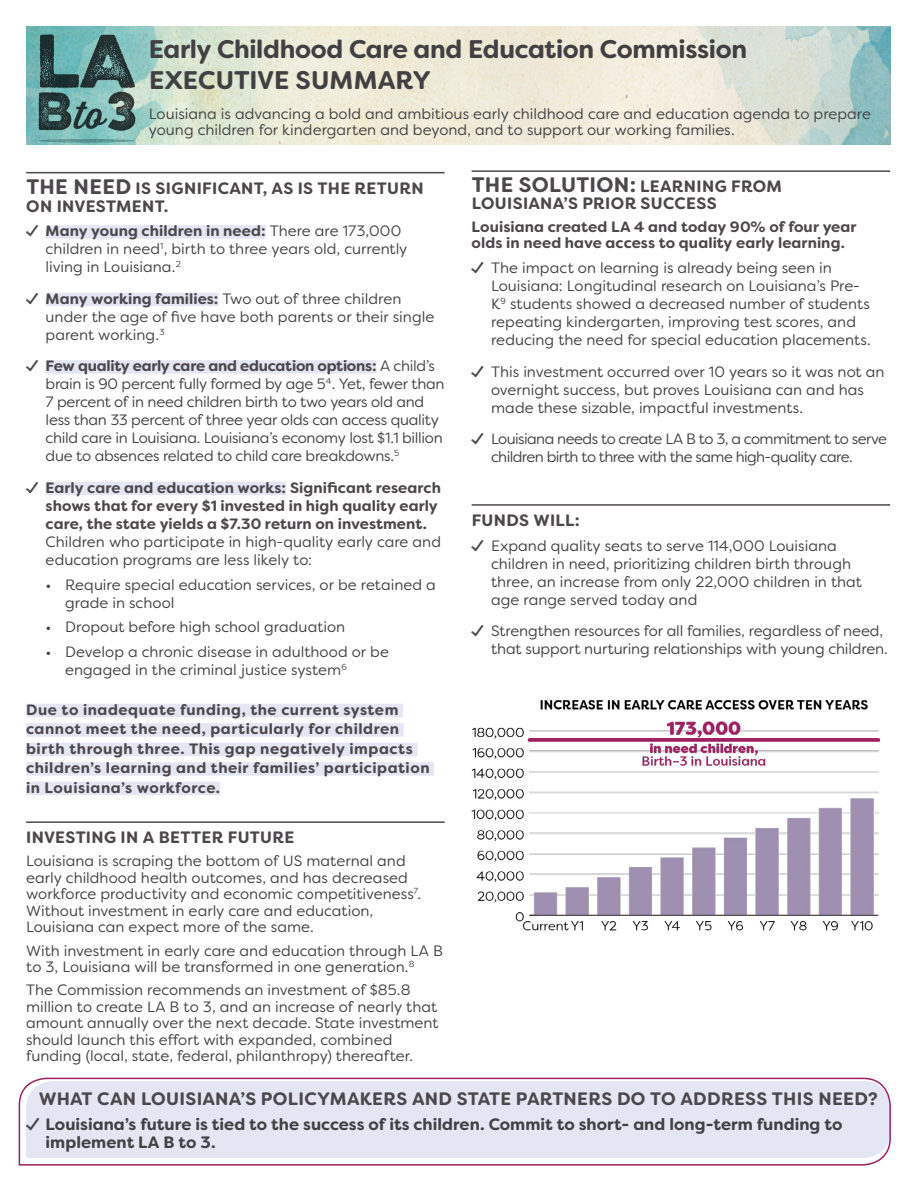
<style>
.page{position:relative;width:918px;height:1188px;background:#fff}
.page>*{position:absolute;margin:0;border:0;box-sizing:border-box;transform-origin:0 0}
.t1{font:700 25.5px/30.6px "Filson Soft";letter-spacing:-.01em;color:#414042}
.t2{font:700 21px "Filson Soft";letter-spacing:.015em;color:#4c474a}
.t3{font:700 18px "Filson Soft";letter-spacing:.015em;color:#4c474a}
.t4{font:700 16.5px/18px "Filson Soft";letter-spacing:.025em;color:#4c474a}
.t5{font:700 16.5px/18px "Filson Soft";letter-spacing:.005em;color:#414042}
.t6{font:15px/18px "Filson Soft";color:#414042}
.t7{font:700 15px/18px "Filson Soft";letter-spacing:.01em;color:#4c474a}
.t8{font:15px/18px "Filson Soft";letter-spacing:-.02em;color:#414042}
.t9{font:700 15px/19.5px "Filson Soft";letter-spacing:.035em;color:#4c474a}
.t10{font:15px/18px "Filson Soft";letter-spacing:-.04em;color:#414042}
.s1{font-size:21px}
.s2{font-family:"Le Osler Stamp Icon"}
.s3{font-weight:700;color:#4c474a}
.s4{font-family:"Le Osler Stamp Icon";font-weight:400;color:#414042}
.s5{font-weight:400;color:#414042}
.s6{font-size:16.5px}
.s7{font-family:"Le Osler Stamp Icon";font-weight:400}
</style>
<div class="page">
<img style="left:26px;top:26px;width:864px;height:119px">
<hr style="left:26px;top:172px;width:419px;height:1px;background:#4c474a">
<div style="left:46px;top:225px;width:220px;height:14px;background:#e4e6f4"></div>
<div style="left:46px;top:293px;width:173px;height:13px;background:#e4e6f4"></div>
<div style="left:46px;top:360px;width:330px;height:14px;background:#e4e6f4"></div>
<div style="left:46px;top:482px;width:240px;height:13px;background:#e4e6f4"></div>
<div style="left:26px;top:704px;width:377px;height:13px;background:#e4e6f4"></div>
<div style="left:26px;top:723px;width:378px;height:14px;background:#e4e6f4"></div>
<div style="left:26px;top:743px;width:391px;height:13px;background:#e4e6f4"></div>
<div style="left:26px;top:762px;width:408px;height:14px;background:#e4e6f4"></div>
<div style="left:26px;top:782px;width:194px;height:13px;background:#e4e6f4"></div>
<hr style="left:26px;top:821px;width:419px;height:2px;background:#4c474a">
<hr style="left:472px;top:170px;width:418px;height:2px;background:#4c474a">
<hr style="left:472px;top:504px;width:418px;height:2px;background:#4c474a">
<img style="left:472px;top:700px;width:408px;height:231px">
<svg style="left:18px;top:1077px;width:873px;height:89px;background:#e4e1ef"></svg>
<svg style="left:39px;top:35px;width:96px;height:96px;background:#547e7d"></svg>
<svg style="left:39px;top:139px;width:96px;height:4px"></svg>
<p class="t1" style="left:149px;top:34px;width:600px">Early Childhood Care and Education Commission<br>EXECUTIVE SUMMARY</p>
<p class="t6" style="left:149px;top:105px;width:724px;line-height:16.5px">Louisiana is advancing a bold and ambitious early childhood care and education agenda to prepare young children for kindergarten and beyond, and to support our working families.</p>
<p class="t4" style="left:26px;top:179px;width:399px"><span class="s1">THE NEED</span> IS SIGNIFICANT, AS IS THE RETURN<br>ON INVESTMENT.</p>
<p class="t6" style="left:46px;top:222px;width:363px;text-indent:-20px"><span class="s2">¿</span> <span class="s3">Many young children in need:</span> There are 173,000 children in need<sup>1</sup>, birth to three years old, currently living in Louisiana.<sup>2</sup></p>
<p class="t6" style="left:46px;top:290px;width:390px;text-indent:-20px"><span class="s2">¿</span> <span class="s3">Many working families:</span> Two out of three children under the age of five have both parents or their single parent working.<sup>3</sup></p>
<p class="t8" style="left:46px;top:357px;width:400px;text-indent:-20px"><span class="s2">¿</span> <span class="s3">Few quality early care and education options:</span> A child’s brain is 90 percent fully formed by age 5<sup>4</sup>. Yet, fewer than 7 percent of in need children birth to two years old and less than 33 percent of three year olds can access quality child care in Louisiana. Louisiana’s economy lost $1.1 billion due to absences related to child care breakdowns.<sup>5</sup></p>
<p class="t7" style="left:46px;top:479px;width:397px;text-indent:-20px"><span class="s4">¿</span> Early care and education works: Significant research shows that for every $1 invested in high quality early care, the state yields a $7.30 return on investment.<br><span class="s5">Children who participate in high-quality early care and education programs are less likely to:</span></p>
<p class="t6" style="left:65px;top:575px;width:372px;text-indent:-19px">• Require special education services, or be retained a grade in school</p>
<p class="t6" style="left:46px;top:618px;width:301px">• Dropout before high school graduation</p>
<p class="t6" style="left:65px;top:643px;width:325px;text-indent:-19px">• Develop a chronic disease in adulthood or be engaged in the criminal justice system<sup>6</sup></p>
<p class="t9" style="left:26px;top:700px;width:405px">Due to inadequate funding, the current system cannot meet the need, particularly for children birth through three. This gap negatively impacts children’s learning and their families’ participation in Louisiana’s workforce.</p>
<p class="t4" style="left:26px;top:828px;width:270px">INVESTING IN A BETTER FUTURE</p>
<p class="t6" style="left:26px;top:853px;width:396px;line-height:16.5px">Louisiana is scraping the bottom of US maternal and early childhood health outcomes, and has decreased workforce productivity and economic competitiveness<sup>7</sup>.<br>Without investment in early care and education, Louisiana can expect more of the same.</p>
<p class="t6" style="left:26px;top:942px;width:418px;line-height:16.5px">With investment in early care and education through LA B to 3, Louisiana will be transformed in one generation.<sup>8</sup></p>
<p class="t6" style="left:26px;top:982px;width:414px;line-height:16.5px">The Commission recommends an investment of $85.8 million to create LA B to 3, and an increase of nearly that amount annually over the next decade. State investment should launch this effort with expanded, combined funding (local, state, federal, philanthropy) thereafter.</p>
<p class="t2" style="left:472px;top:171px;width:312px">THE SOLUTION: <span class="s6">LEARNING FROM</span></p>
<p class="t4" style="left:472px;top:194px;width:246px">LOUISIANA’S PRIOR SUCCESS</p>
<p class="t7" style="left:472px;top:218px;width:386px;line-height:16.5px">Louisiana created LA 4 and today 90% of four year olds in need have access to quality early learning.</p>
<p class="t6" style="left:491px;top:259px;width:381px;text-indent:-20px"><span class="s2">¿</span> The impact on learning is already being seen in Louisiana: Longitudinal research on Louisiana’s Pre-K<sup>9</sup> students showed a decreased number of students repeating kindergarten, improving test scores, and reducing the need for special education placements.</p>
<p class="t6" style="left:491px;top:362px;width:395px;text-indent:-20px"><span class="s2">¿</span> This investment occurred over 10 years so it was not an overnight success, but proves Louisiana can and has made these sizable, impactful investments.</p>
<p class="t10" style="left:491px;top:430px;width:397px;text-indent:-20px"><span class="s2">¿</span> Louisiana needs to create LA B to 3, a commitment to serve children birth to three with the same high-quality care.</p>
<p class="t4" style="left:472px;top:511px;width:110px">FUNDS WILL:</p>
<p class="t6" style="left:491px;top:536px;width:372px;text-indent:-20px"><span class="s2">¿</span> Expand quality seats to serve 114,000 Louisiana children in need, prioritizing children birth through three, an increase from only 22,000 children in that age range served today and</p>
<p class="t6" style="left:491px;top:622px;width:398px;text-indent:-20px"><span class="s2">¿</span> Strengthen resources for all families, regardless of need, that support nurturing relationships with young children.</p>
<p class="t3" style="left:39px;top:1087px;width:840px">WHAT CAN LOUISIANA’S POLICYMAKERS AND STATE PARTNERS DO TO ADDRESS THIS NEED?</p>
<p class="t5" style="left:46px;top:1115px;width:798px;text-indent:-20px"><span class="s7">¿</span> Louisiana’s future is tied to the success of its children. Commit to short- and long-term funding to implement LA B to 3.</p>
</div>
